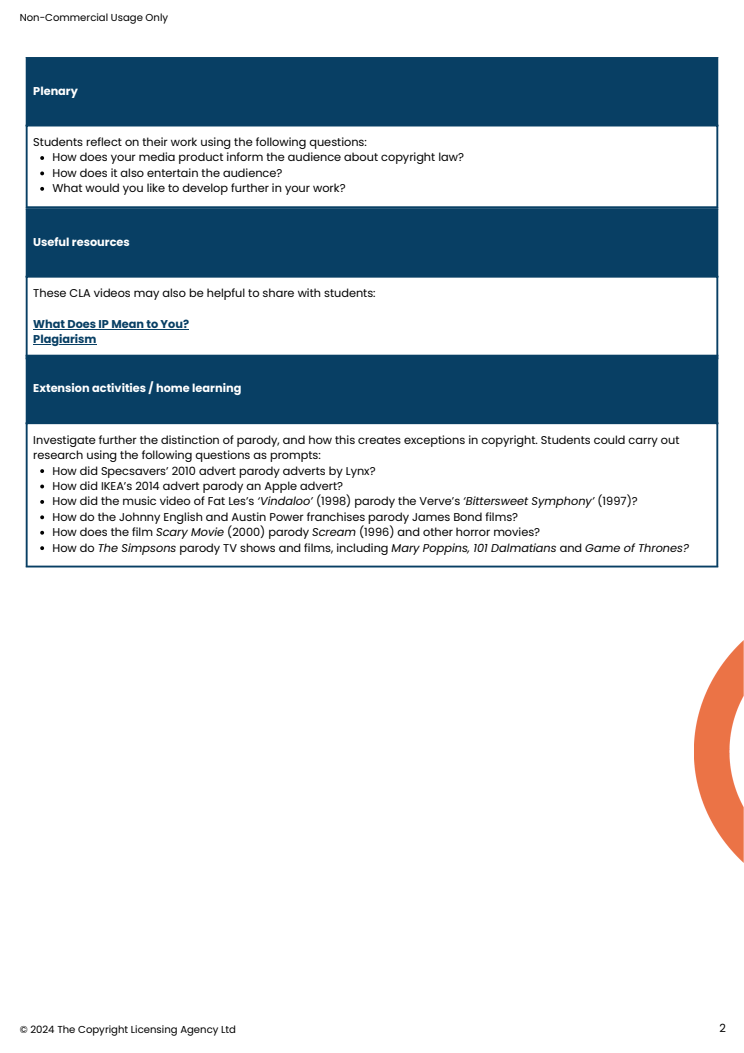
<style>
.page{position:relative;width:744px;height:1053px;background:#fff}
.page>*{position:absolute;margin:0;border:0;box-sizing:border-box;transform-origin:0 0}
.t1{font:11.32px/15.4px "Poppins";color:#020202}
.t2{font:italic 11.32px "Poppins";color:#020202}
.t3{font:700 11.32px "Poppins";color:#fff}
.t4{font:700 11.32px/15.4px "Poppins";color:#083f64}
.t5{font:11.24px "Poppins";color:#000}
.t6{font:10.08px "Poppins";color:#000}
.s1{font-style:italic}
.s2{font-style:normal}
</style>
<div class="page">
<img style="left:694px;top:641px;width:50px;height:221px">
<div style="left:27px;top:209px;width:690px;height:68px;background:#083f64"></div>
<hr style="left:33px;top:329px;width:156px;height:1px;background:#083f64">
<hr style="left:33px;top:344px;width:64px;height:1px;background:#083f64">
<hr style="left:26px;top:210px;width:2px;height:147px;background:#083f64">
<hr style="left:716px;top:210px;width:2px;height:147px;background:#083f64">
<hr style="left:26px;top:208px;width:692px;height:2px;background:#083f64">
<div style="left:27px;top:355px;width:690px;height:68px;background:#083f64"></div>
<svg style="left:40px;top:469px;width:4px;height:4px"></svg>
<svg style="left:40px;top:484px;width:4px;height:4px"></svg>
<svg style="left:40px;top:500px;width:4px;height:4px"></svg>
<svg style="left:40px;top:515px;width:4px;height:4px"></svg>
<svg style="left:40px;top:531px;width:4px;height:3px"></svg>
<svg style="left:40px;top:546px;width:4px;height:4px"></svg>
<hr style="left:26px;top:356px;width:2px;height:209px;background:#083f64">
<hr style="left:716px;top:356px;width:2px;height:209px;background:#083f64">
<hr style="left:26px;top:422px;width:692px;height:2px;background:#083f64">
<hr style="left:26px;top:565px;width:692px;height:2px;background:#083f64">
<div style="left:27px;top:58px;width:690px;height:68px;background:#083f64"></div>
<svg style="left:40px;top:156px;width:4px;height:4px"></svg>
<svg style="left:40px;top:171px;width:4px;height:4px"></svg>
<svg style="left:40px;top:187px;width:4px;height:4px"></svg>
<hr style="left:26px;top:59px;width:2px;height:147px;background:#083f64">
<hr style="left:716px;top:59px;width:2px;height:147px;background:#083f64">
<hr style="left:26px;top:57px;width:692px;height:2px;background:#083f64">
<hr style="left:26px;top:206px;width:692px;height:2px;background:#083f64">
<p class="t6" style="left:20px;top:10px;width:150px">Non-Commercial Usage Only</p>
<p class="t3" style="left:33px;top:83px;width:46px">Plenary</p>
<p class="t1" style="left:53px;top:134px;width:413px;text-indent:-19px">Students reflect on their work using the following questions:<br>How does your media product inform the audience about copyright law?<br>How does it also entertain the audience?<br>What would you like to develop further in your work?</p>
<p class="t3" style="left:33px;top:234px;width:98px">Useful resources</p>
<p class="t1" style="left:33px;top:285px;width:344px">These CLA videos may also be helpful to share with students:</p>
<p class="t4" style="left:33px;top:316px;width:157px">What Does IP Mean to You?<br>Plagiarism</p>
<p class="t3" style="left:33px;top:380px;width:210px">Extension activities / home learning</p>
<p class="t1" style="left:33px;top:432px;width:648px">Investigate further the distinction of parody, and how this creates exceptions in copyright. Students could carry out</p>
<p class="t1" style="left:33px;top:447px;width:289px">research using the following questions as prompts:</p>
<p class="t1" style="left:53px;top:463px;width:325px">How did Specsavers’ 2010 advert parody adverts by Lynx?</p>
<p class="t1" style="left:53px;top:478px;width:292px">How did IKEA’s 2014 advert parody an Apple advert?</p>
<p class="t1" style="left:53px;top:493px;width:587px">How did the music video of Fat Les’s <span class="s1">‘Vindaloo’</span> (1998) parody the Verve’s <span class="s1">‘Bittersweet Symphony’</span> (1997)?</p>
<p class="t1" style="left:53px;top:509px;width:467px">How do the Johnny English and Austin Power franchises parody James Bond films?</p>
<p class="t1" style="left:53px;top:524px;width:489px">How does the film <span class="s1">Scary Movie</span> (2000) parody <span class="s1">Scream</span> (1996) and other horror movies?</p>
<p class="t2" style="left:53px;top:539px;width:638px"><span class="s2">How do</span> The Simpsons <span class="s2">parody TV shows and films, including</span> Mary Poppins, 101 Dalmatians <span class="s2">and</span> Game of Thrones?</p>
<p class="t6" style="left:20px;top:1021px;width:218px">© 2024 The Copyright Licensing Agency Ltd</p>
<p class="t5" style="left:720px;top:1020px;width:8px">2</p>
</div>
